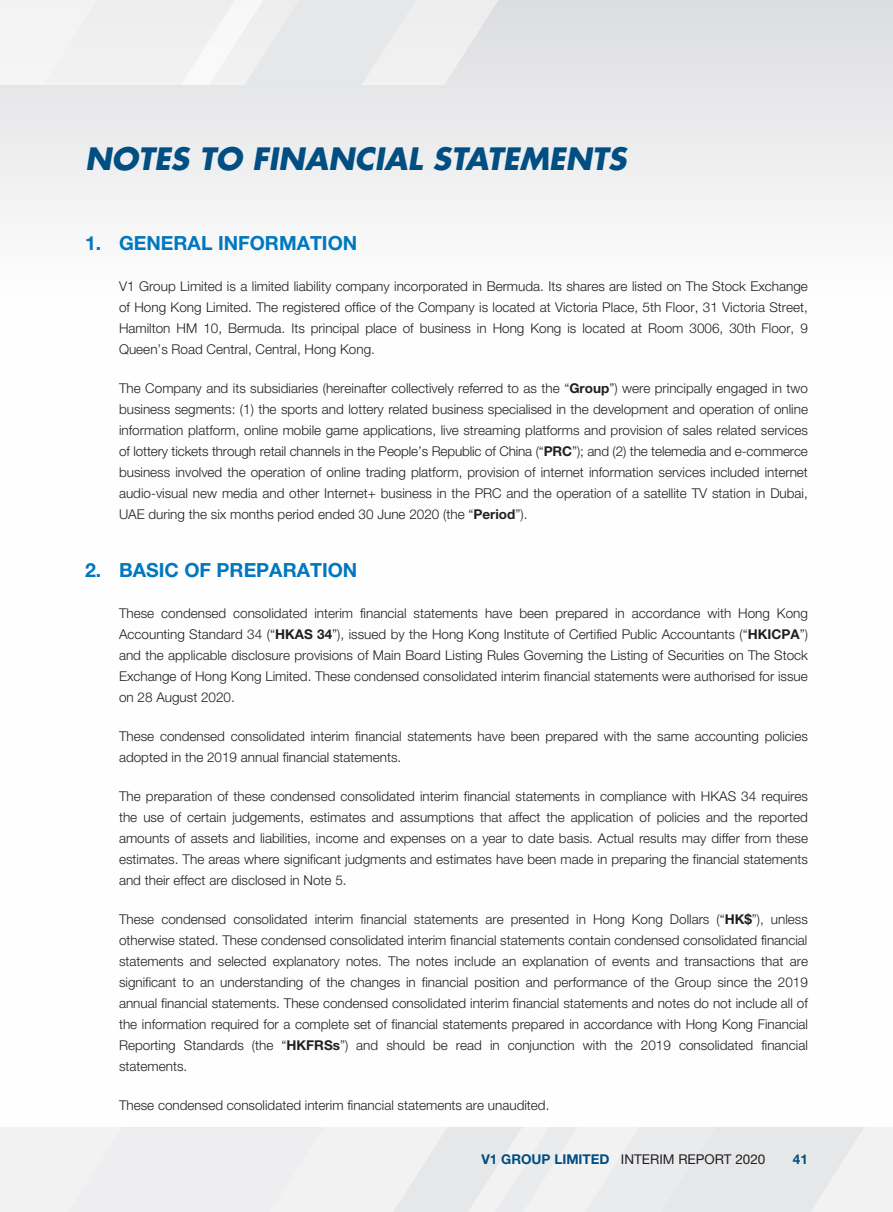
<style>
.page{position:relative;width:893px;height:1212px;background:#fff}
.page>*{position:absolute;margin:0;border:0;box-sizing:border-box;transform-origin:0 0}
.t1{font:italic 700 30px "Futura Std";color:#004e82}
.t2{font:700 19.5px "Helvetica Neue LT Std";color:#0077be}
.t3{font:300 13.5px/21px "Helvetica Neue LT Std";color:#231f20;text-align:justify}
.t4{font:13.5px "Helvetica Neue LT Std";color:#231f20}
.t5{font:700 13.5px "Helvetica Neue LT Std";color:#004e82}
.s1{font-weight:700}
.s2{font-weight:700;color:#004e82}
</style>
<div class="page">
<div style="left:0;top:0;width:893px;height:1212px;background:linear-gradient(to bottom,#eeeff0,#fff)"></div>
<div style="left:0;top:1127px;width:380px;height:85px;background:#f2f2f3"></div>
<div style="left:50px;top:1127px;width:274px;height:85px;background:#eeeef0"></div>
<svg style="left:115px;top:0;width:424px;height:85px;fill:#edeeef"></svg>
<svg style="left:181px;top:0;width:248px;height:85px"></svg>
<div style="left:0;top:0;width:115px;height:85px;background:#f2f3f3"></div>
<div style="left:380px;top:1127px;width:513px;height:85px;background:#eaebed"></div>
<h1 class="t1" style="left:85px;top:139px;width:543px">NOTES TO FINANCIAL STATEMENTS</h1>
<h2 class="t2" style="left:85px;top:231px;width:274px">1. GENERAL INFORMATION</h2>
<p class="t3" style="left:119px;top:275px;width:690px">V1 Group Limited is a limited liability company incorporated in Bermuda. Its shares are listed on The Stock Exchange of Hong Kong Limited. The registered office of the Company is located at Victoria Place, 5th Floor, 31 Victoria Street, Hamilton HM 10, Bermuda. Its principal place of business in Hong Kong is located at Room 3006, 30th Floor, 9<br>Queen’s Road Central, Central, Hong Kong.</p>
<p class="t3" style="left:119px;top:377px;width:690px">The Company and its subsidiaries (hereinafter collectively referred to as the “<span class="s1">Group</span>”) were principally engaged in two business segments: (1) the sports and lottery related business specialised in the development and operation of online information platform, online mobile game applications, live streaming platforms and provision of sales related services of lottery tickets through retail channels in the People’s Republic of China (“<span class="s1">PRC</span>”); and (2) the telemedia and e-commerce business involved the operation of online trading platform, provision of internet information services included internet audio-visual new media and other Internet+ business in the PRC and the operation of a satellite TV station in Dubai, UAE during the six months period ended 30 June 2020 (the “<span class="s1">Period</span>”).</p>
<h2 class="t2" style="left:85px;top:558px;width:274px">2. BASIC OF PREPARATION</h2>
<p class="t3" style="left:119px;top:602px;width:690px">These condensed consolidated interim financial statements have been prepared in accordance with Hong Kong Accounting Standard 34 (“<span class="s1">HKAS 34</span>”), issued by the Hong Kong Institute of Certified Public Accountants (“<span class="s1">HKICPA</span>”) and the applicable disclosure provisions of Main Board Listing Rules Governing the Listing of Securities on The Stock Exchange of Hong Kong Limited. These condensed consolidated interim financial statements were authorised for issue on 28 August 2020.</p>
<p class="t3" style="left:119px;top:725px;width:690px">These condensed consolidated interim financial statements have been prepared with the same accounting policies adopted in the 2019 annual financial statements.</p>
<p class="t3" style="left:119px;top:785px;width:690px">The preparation of these condensed consolidated interim financial statements in compliance with HKAS 34 requires the use of certain judgements, estimates and assumptions that affect the application of policies and the reported amounts of assets and liabilities, income and expenses on a year to date basis. Actual results may differ from these estimates. The areas where significant judgments and estimates have been made in preparing the financial statements and their effect are disclosed in Note 5.</p>
<p class="t3" style="left:119px;top:908px;width:690px">These condensed consolidated interim financial statements are presented in Hong Kong Dollars (“<span class="s1">HK$</span>”), unless otherwise stated. These condensed consolidated interim financial statements contain condensed consolidated financial statements and selected explanatory notes. The notes include an explanation of events and transactions that are significant to an understanding of the changes in financial position and performance of the Group since the 2019 annual financial statements. These condensed consolidated interim financial statements and notes do not include all of the information required for a complete set of financial statements prepared in accordance with Hong Kong Financial Reporting Standards (the “<span class="s1">HKFRSs</span>”) and should be read in conjunction with the 2019 consolidated financial statements.</p>
<p class="t3" style="left:119px;top:1094px;width:432px">These condensed consolidated interim financial statements are unaudited.</p>
<p class="t4" style="left:481px;top:1151px;width:286px"><span class="s2">V1 GROUP LIMITED</span> INTERIM REPORT 2020</p>
<p class="t5" style="left:793px;top:1150px;width:17px">41</p>
</div>
